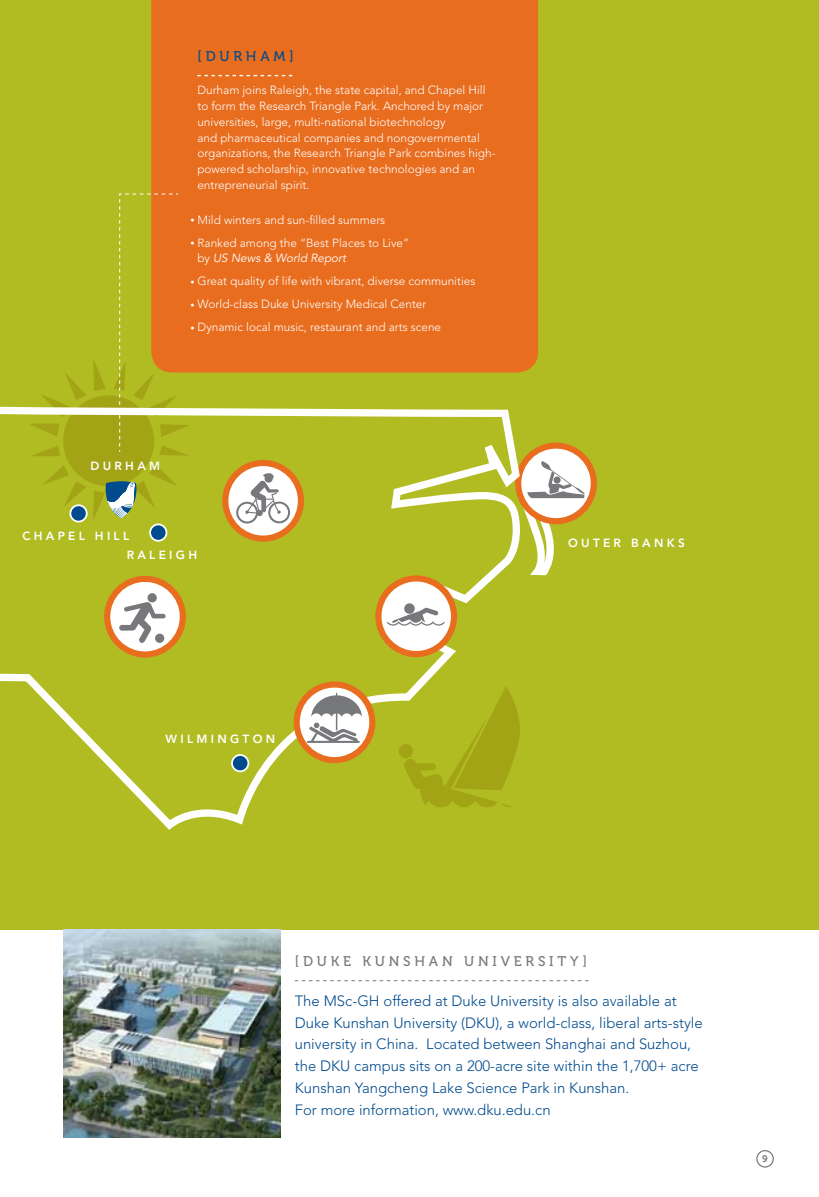
<style>
.page{position:relative;width:819px;height:1197px;background:#fff}
.page>*{position:absolute;margin:0;border:0;box-sizing:border-box;transform-origin:0 0}
.t1{font:300 14.88px/21.9px "Avenir";color:#004b8d}
.t2{font:14px "Museo 500";letter-spacing:.27em;color:#77787b}
.t3{font:14px "Museo 500";letter-spacing:.27em;color:#004b8d}
.t4{font:300 11.9px/15.8px "Avenir";color:#fff}
.t5{font:800 11.9px "Avenir";letter-spacing:.28em;color:#fff}
.t6{font:9.62px "Museo 700";color:#77787b}
.s1{font-size:8.4px}
.s2{font-weight:400;font-style:italic}
</style>
<div class="page">
<div style="left:0;top:0;width:819px;height:929px;background:#b0bc22"></div>
<svg style="left:518px;top:446px;width:76px;height:75px"></svg>
<div style="left:515px;top:443px;width:82px;height:81px;border:6px solid #e86d1f;border-radius:50%"></div>
<div style="left:151px;top:0;width:387px;height:372px;background:#e86d1f"></div>
<svg style="left:65px;top:373px;width:15px;height:16px"></svg>
<svg style="left:93px;top:359px;width:13px;height:30px"></svg>
<svg style="left:524px;top:461px;width:61px;height:115px"></svg>
<svg style="left:0;top:389px;width:524px;height:441px"></svg>
<img style="left:64px;top:929px;width:217px;height:209px">
<svg style="left:114px;top:193px;width:76px;height:263px"></svg>
<svg style="left:295px;top:980px;width:293px;height:1px"></svg>
<div style="left:756px;top:1150px;width:18px;height:18px;border:1px solid #77787b;border-radius:50%"></div>
<svg style="left:197px;top:75px;width:95px;height:1px"></svg>
<svg style="left:297px;top:685px;width:75px;height:75px"></svg>
<div style="left:294px;top:681px;width:81px;height:82px;border:6px solid #e86d1f;border-radius:50%"></div>
<svg style="left:307px;top:692px;width:55px;height:51px;background:#c3bfbe"></svg>
<svg style="left:378px;top:578px;width:76px;height:76px;background:#fbe9dd"></svg>
<div style="left:375px;top:575px;width:82px;height:82px;border:6px solid #e86d1f;border-radius:50%"></div>
<svg style="left:387px;top:603px;width:58px;height:23px"></svg>
<p class="t3" style="left:197px;top:49px;width:98px">[DURH AM]</p>
<p class="t4" style="left:197px;top:82px;width:300px">Durham joins Raleigh, the state capital, and Chapel Hill to form the Research Triangle Park. Anchored by major universities, large, multi-national biotechnology<br>and pharmaceutical companies and nongovernmental organizations, the Research Triangle Park combines high&shy;powered scholarship, innovative technologies and an entrepreneurial spirit.</p>
<p class="t4" style="left:190px;top:212px;width:196px"><span class="s1">•</span> Mild winters and sun-filled summers</p>
<p class="t4" style="left:197px;top:235px;width:213px;text-indent:-7px"><span class="s1">•</span> Ranked among the “Best Places to Live” by <span class="s2">US News &amp; World Report</span></p>
<p class="t4" style="left:190px;top:273px;width:287px"><span class="s1">•</span> Great quality of life with vibrant, diverse communities</p>
<p class="t4" style="left:190px;top:296px;width:238px"><span class="s1">•</span> World-class Duke University Medical Center</p>
<p class="t4" style="left:190px;top:319px;width:252px"><span class="s1">•</span> Dynamic local music, restaurant and arts scene</p>
<p class="t5" style="left:90px;top:459px;width:69px">DURHAM</p>
<p class="t5" style="left:22px;top:529px;width:108px">CHAPEL HI LL</p>
<p class="t5" style="left:127px;top:548px;width:72px">RALEI GH</p>
<p class="t5" style="left:166px;top:732px;width:111px">WI LMI NGTON</p>
<p class="t5" style="left:568px;top:536px;width:118px">OUTER BANKS</p>
<p class="t2" style="left:295px;top:954px;width:294px">[DUKE KUNSH AN UNIVERSITY]</p>
<p class="t1" style="left:295px;top:990px;width:410px">The MSc-GH offered at Duke University is also available at Duke Kunshan University (DKU), a world-class, liberal arts-style university in China. Located between Shanghai and Suzhou, the DKU campus sits on a 200-acre site within the 1,700+ acre Kunshan Yangcheng Lake Science Park in Kunshan.<br>For more information, www.dku.edu.cn</p>
<p class="t6" style="left:762px;top:1153px;width:7px">9</p>
</div>
